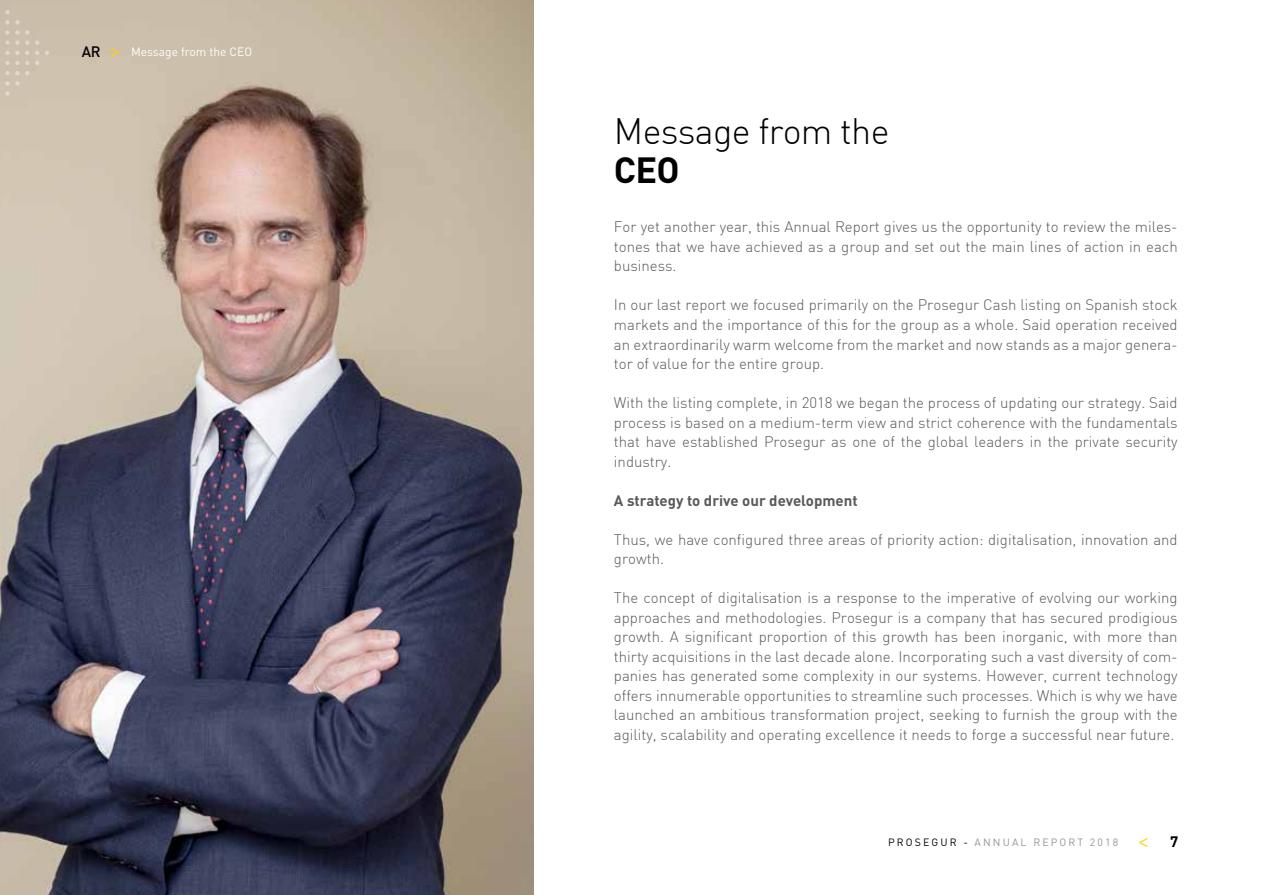
<style>
.page{position:relative;width:1263px;height:895px;background:#fff}
.page>*{position:absolute;margin:0;border:0;box-sizing:border-box;transform-origin:0 0}
.t1{font:300 36px "DIN";letter-spacing:-.02em;color:#000}
.t2{font:700 36px "DIN";color:#000}
.t3{font:700 18px "Minion Pro";color:#ffd200}
.t4{font:300 15px/19.5px "DIN";color:#58595b;text-align:justify}
.t5{font:700 15px "DIN";color:#58595b}
.t6{font:700 15px "DIN";color:#000}
.t7{font:12px "DIN";color:#fff}
.t8{font:10.5px "DIN";letter-spacing:.2em;color:#939598}
.s1{font-family:"DIN Pro";font-weight:500;font-size:15px;color:#000}
.s2{font-family:"Minion Pro";font-weight:700;font-size:18px;color:#ffd200}
.s3{color:#000}
</style>
<div class="page">
<img style="left:0;top:0;width:533px;height:895px">
<svg style="left:5px;top:10px;width:5px;height:4px"></svg>
<svg style="left:5px;top:20px;width:24px;height:25px"></svg>
<svg style="left:35px;top:40px;width:4px;height:5px"></svg>
<svg style="left:5px;top:51px;width:24px;height:4px"></svg>
<svg style="left:35px;top:51px;width:4px;height:4px"></svg>
<svg style="left:45px;top:51px;width:4px;height:4px"></svg>
<svg style="left:5px;top:61px;width:24px;height:4px"></svg>
<svg style="left:35px;top:61px;width:4px;height:4px"></svg>
<svg style="left:5px;top:71px;width:24px;height:4px"></svg>
<svg style="left:5px;top:81px;width:15px;height:15px"></svg>
<p class="t7" style="left:82px;top:44px;width:172px"><span class="s1">AR</span> <span class="s2">&gt;</span> Message from the CEO</p>
<h1 class="t1" style="left:614px;top:109px;width:277px">Message from the</h1>
<h1 class="t2" style="left:614px;top:147px;width:67px">CEO</h1>
<p class="t4" style="left:614px;top:217px;width:565px">For yet another year, this Annual Report gives us the opportunity to review the miles&shy;tones that we have achieved as a group and set out the main lines of action in each business.</p>
<p class="t4" style="left:614px;top:295px;width:565px">In our last report we focused primarily on the Prosegur Cash listing on Spanish stock markets and the importance of this for the group as a whole. Said operation received an extraordinarily warm welcome from the market and now stands as a major genera&shy;tor of value for the entire group.</p>
<p class="t4" style="left:614px;top:393px;width:565px">With the listing complete, in 2018 we began the process of updating our strategy. Said process is based on a medium-term view and strict coherence with the fundamentals that have established Prosegur as one of the global leaders in the private security industry.</p>
<p class="t5" style="left:614px;top:490px;width:245px">A strategy to drive our development</p>
<p class="t4" style="left:614px;top:529px;width:565px">Thus, we have configured three areas of priority action: digitalisation, innovation and growth.</p>
<p class="t4" style="left:614px;top:588px;width:565px">The concept of digitalisation is a response to the imperative of evolving our working approaches and methodologies. Prosegur is a company that has secured prodigious growth. A significant proportion of this growth has been inorganic, with more than thirty acquisitions in the last decade alone. Incorporating such a vast diversity of com&shy;panies has generated some complexity in our systems. However, current technology offers innumerable opportunities to streamline such processes. Which is why we have launched an ambitious transformation project, seeking to furnish the group with the agility, scalability and operating excellence it needs to forge a successful near future.</p>
<p class="t8" style="left:888px;top:836px;width:231px"><span class="s3">PROSEGUR -</span> ANNUAL REPORT 2018</p>
<p class="t3" style="left:1148px;top:856px;width:11px;rotate:-180deg">&gt;</p>
<p class="t6" style="left:1169px;top:832px;width:10px">7</p>
</div>
